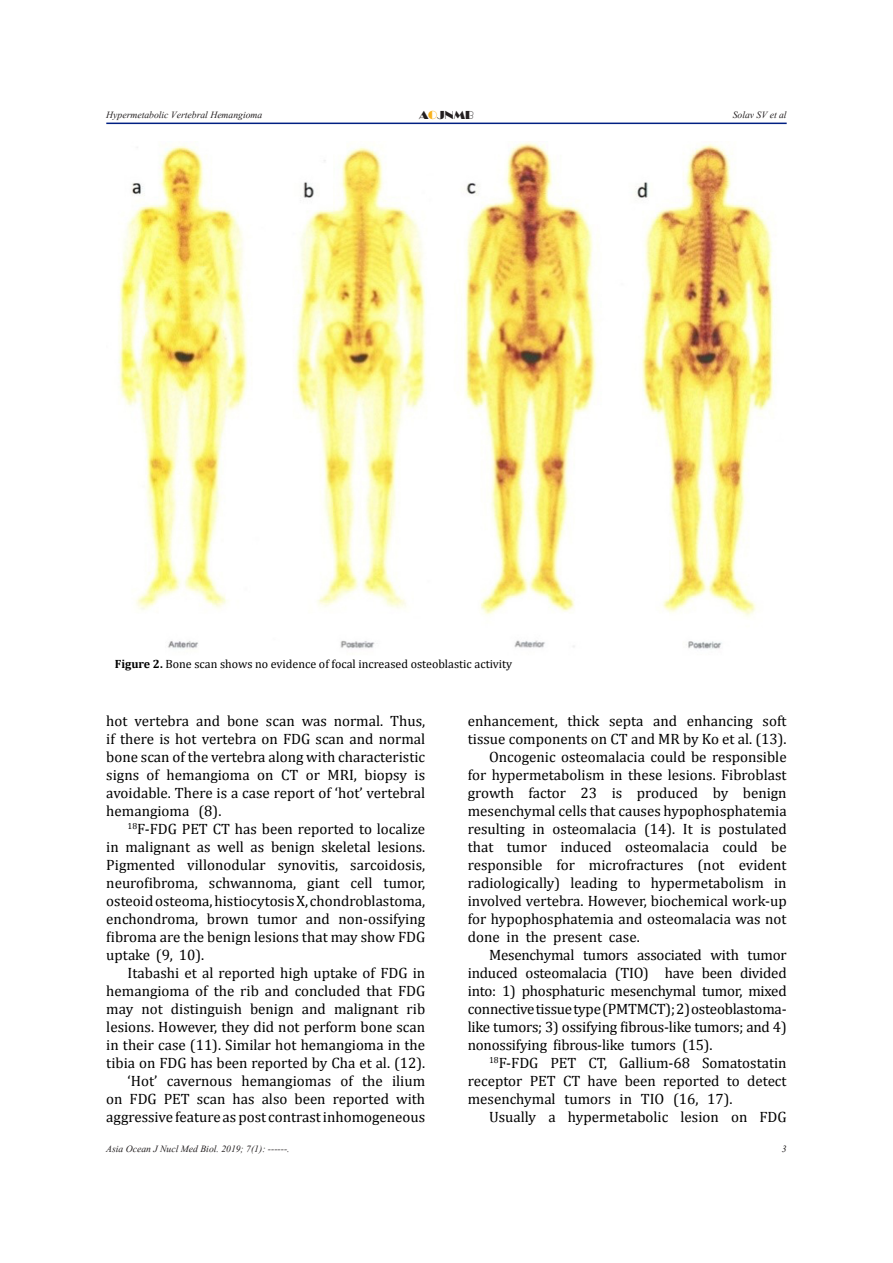
<style>
.page{position:relative;width:893px;height:1263px;background:#fff}
.page>*{position:absolute;margin:0;border:0;box-sizing:border-box;transform-origin:0 0}
.yiv2330525780msonorm{font:15px/18px "Cambria";color:#000;text-align:justify}
.Normal__Web{font:15px/18px "Cambria";color:#000;text-align:justify}
.t1{font:12px "Vijaya";color:#231f20}
.t2{font:12px "Cambria";color:#000}
.t3{font:12px "Broadway";color:#231f20}
.s1{color:#f9b21c}
.s2{font-weight:700}
</style>
<div class="page">
<hr style="left:106px;top:123px;width:681px;height:1px;background:#001f82">
<img style="left:118px;top:142px;width:657px;height:507px">
<p class="t1" style="left:106px;top:106px;width:158px">Hypermetabolic Vertebral Hemangioma</p>
<p class="t3" style="left:419px;top:108px;width:56px">A<span class="s1">O</span>JNMB</p>
<p class="t1" style="left:733px;top:105px;width:55px">Solav SV et al</p>
<p class="t2" style="left:115px;top:657px;width:399px"><span class="s2">Figure 2.</span> Bone scan shows no evidence of focal increased osteoblastic activity</p>
<p class="yiv2330525780msonorm" style="left:106px;top:712px;width:320px">hot vertebra and bone scan was normal. Thus, if there is hot vertebra on FDG scan and normal bone scan of the vertebra along with characteristic signs of hemangioma on CT or MRI, biopsy is avoidable. There is a case report of ‘hot’ vertebral hemangioma (8).</p>
<p class="yiv2330525780msonorm" style="left:106px;top:820px;width:320px;text-indent:21px"><sup>18</sup>F-FDG PET CT has been reported to localize in malignant as well as benign skeletal lesions.<br>Pigmented villonodular synovitis, sarcoidosis, neurofibroma, schwannoma, giant cell tumor, osteoid osteoma, histiocytosis X, chondroblastoma, enchondroma, brown tumor and non-ossifying fibroma are the benign lesions that may show FDG uptake (9, 10).</p>
<p class="yiv2330525780msonorm" style="left:106px;top:964px;width:320px;text-indent:21px">Itabashi et al reported high uptake of FDG in hemangioma of the rib and concluded that FDG may not distinguish benign and malignant rib lesions. However, they did not perform bone scan in their case (11). Similar hot hemangioma in the tibia on FDG has been reported by Cha et al. (12).</p>
<p class="Normal__Web" style="left:106px;top:1072px;width:320px;text-indent:21px">‘Hot’ cavernous hemangiomas of the ilium on FDG PET scan has also been reported with aggressive feature as post contrast inhomogeneous</p>
<p class="Normal__Web" style="left:468px;top:712px;width:320px">enhancement, thick septa and enhancing soft tissue components on CT and MR by Ko et al. (13).</p>
<p class="yiv2330525780msonorm" style="left:468px;top:748px;width:320px;text-indent:21px">Oncogenic osteomalacia could be responsible for hypermetabolism in these lesions. Fibroblast growth factor 23 is produced by benign mesenchymal cells that causes hypophosphatemia resulting in osteomalacia (14). It is postulated that tumor induced osteomalacia could be responsible for microfractures (not evident radiologically) leading to hypermetabolism in involved vertebra. However, biochemical work-up for hypophosphatemia and osteomalacia was not done in the present case.</p>
<p class="yiv2330525780msonorm" style="left:468px;top:946px;width:320px;text-indent:21px">Mesenchymal tumors associated with tumor induced osteomalacia (TIO) have been divided into: 1) phosphaturic mesenchymal tumor, mixed connective tissue type (PMTMCT); 2) osteoblastoma&shy;like tumors; 3) ossifying fibrous-like tumors; and 4) nonossifying fibrous-like tumors (15).</p>
<p class="yiv2330525780msonorm" style="left:468px;top:1054px;width:320px;text-indent:21px"><sup>18</sup>F-FDG PET CT, Gallium-68 Somatostatin receptor PET CT have been reported to detect mesenchymal tumors in TIO (16, 17).</p>
<p class="yiv2330525780msonorm" style="left:489px;top:1108px;width:299px">Usually a hypermetabolic lesion on FDG</p>
<p class="t1" style="left:106px;top:1139px;width:185px">Asia Ocean J Nucl Med Biol. 2019; 7(1): ------.</p>
<p class="t1" style="left:782px;top:1139px;width:6px">3</p>
</div>
